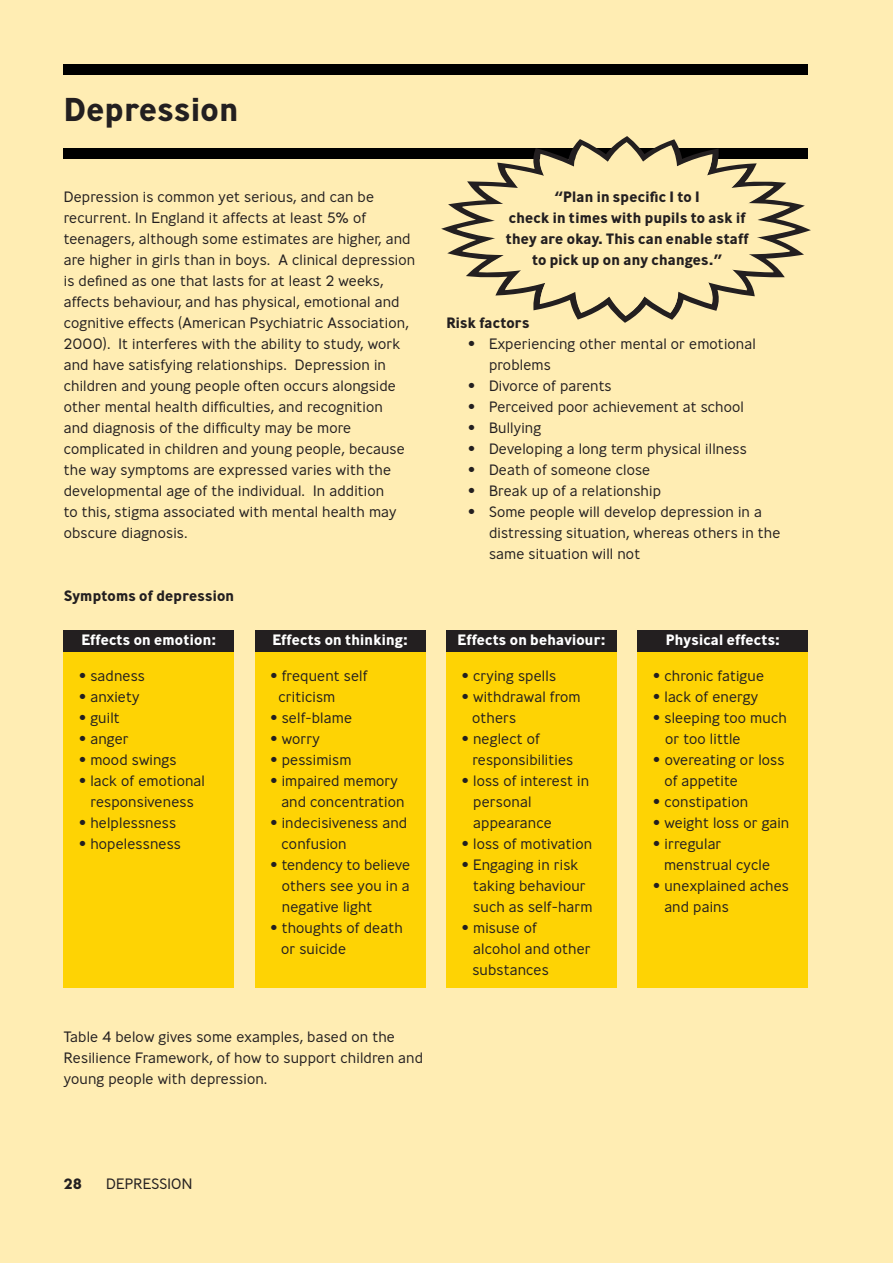
<style>
.page{position:relative;width:893px;height:1263px;background:#ffedb3}
.page>*{position:absolute;margin:0;border:0;box-sizing:border-box;transform-origin:0 0}
.t1{font:700 33px "Ministry";color:#231f20}
.t2{font:300 15px/21px "Ministry";color:#231f20}
.t3{font:700 15px "Ministry";color:#231f20}
.t4{font:700 15px "Ministry";color:#fff}
</style>
<div class="page">
<div style="left:64px;top:64px;width:744px;height:10px;background:#000"></div>
<div style="left:64px;top:652px;width:170px;height:336px;background:#fed304"></div>
<div style="left:255px;top:652px;width:170px;height:336px;background:#fed304"></div>
<div style="left:446px;top:652px;width:171px;height:336px;background:#fed304"></div>
<div style="left:638px;top:652px;width:170px;height:336px;background:#fed304"></div>
<div style="left:64px;top:631px;width:170px;height:21px;background:#231f20"></div>
<div style="left:255px;top:631px;width:170px;height:21px;background:#231f20"></div>
<div style="left:446px;top:631px;width:171px;height:21px;background:#231f20"></div>
<div style="left:638px;top:631px;width:170px;height:21px;background:#231f20"></div>
<div style="left:64px;top:148px;width:744px;height:10px;background:#000"></div>
<svg style="left:441px;top:136px;width:370px;height:187px"></svg>
<svg style="left:457px;top:142px;width:339px;height:173px"></svg>
<p class="t1" style="left:64px;top:88px;width:176px">Depression</p>
<p class="t2" style="left:64px;top:186px;width:353px">Depression is common yet serious, and can be recurrent. In England it affects at least 5% of teenagers, although some estimates are higher, and are higher in girls than in boys. A clinical depression is defined as one that lasts for at least 2 weeks, affects behaviour, and has physical, emotional and cognitive effects (American Psychiatric Association, 2000). It interferes with the ability to study, work and have satisfying relationships. Depression in children and young people often occurs alongside other mental health difficulties, and recognition<br>and diagnosis of the difficulty may be more complicated in children and young people, because the way symptoms are expressed varies with the developmental age of the individual. In addition<br>to this, stigma associated with mental health may obscure diagnosis.</p>
<p class="t3" style="left:554px;top:187px;width:147px">“Plan in specific 1 to 1</p>
<p class="t3" style="left:509px;top:208px;width:238px">check in times with pupils to ask if</p>
<p class="t3" style="left:506px;top:229px;width:244px">they are okay. This can enable staff</p>
<p class="t3" style="left:532px;top:250px;width:192px">to pick up on any changes.”</p>
<p class="t3" style="left:446px;top:313px;width:85px">Risk factors</p>
<p class="t2" style="left:468px;top:333px;width:290px">• Experiencing other mental or emotional</p>
<p class="t2" style="left:489px;top:354px;width:63px">problems</p>
<p class="t2" style="left:468px;top:375px;width:145px">• Divorce of parents</p>
<p class="t2" style="left:468px;top:396px;width:278px">• Perceived poor achievement at school</p>
<p class="t2" style="left:468px;top:417px;width:75px">• Bullying</p>
<p class="t2" style="left:468px;top:438px;width:281px">• Developing a long term physical illness</p>
<p class="t2" style="left:468px;top:459px;width:184px">• Death of someone close</p>
<p class="t2" style="left:468px;top:480px;width:195px">• Break up of a relationship</p>
<p class="t2" style="left:468px;top:501px;width:296px">• Some people will develop depression in a</p>
<p class="t2" style="left:489px;top:522px;width:293px">distressing situation, whereas others in the same situation will not</p>
<p class="t3" style="left:64px;top:586px;width:172px">Symptoms of depression</p>
<p class="t4" style="left:81px;top:630px;width:136px">Effects on emotion:</p>
<p class="t4" style="left:272px;top:630px;width:137px">Effects on thinking:</p>
<p class="t4" style="left:457px;top:630px;width:150px">Effects on behaviour:</p>
<p class="t4" style="left:666px;top:630px;width:116px">Physical effects:</p>
<p class="t2" style="left:79px;top:665px;width:68px">• sadness</p>
<p class="t2" style="left:79px;top:686px;width:63px">• anxiety</p>
<p class="t2" style="left:79px;top:707px;width:43px">• guilt</p>
<p class="t2" style="left:79px;top:728px;width:52px">• anger</p>
<p class="t2" style="left:79px;top:749px;width:99px">• mood swings</p>
<p class="t2" style="left:79px;top:770px;width:128px">• lack of emotional</p>
<p class="t2" style="left:91px;top:791px;width:105px">responsiveness</p>
<p class="t2" style="left:79px;top:812px;width:99px">• helplessness</p>
<p class="t2" style="left:79px;top:833px;width:104px">• hopelessness</p>
<p class="t2" style="left:270px;top:665px;width:99px">• frequent self</p>
<p class="t2" style="left:279px;top:686px;width:58px">criticism</p>
<p class="t2" style="left:270px;top:707px;width:84px">• self-blame</p>
<p class="t2" style="left:270px;top:728px;width:52px">• worry</p>
<p class="t2" style="left:270px;top:749px;width:83px">• pessimism</p>
<p class="t2" style="left:270px;top:770px;width:130px">• impaired memory</p>
<p class="t2" style="left:281px;top:791px;width:125px">and concentration</p>
<p class="t2" style="left:270px;top:812px;width:139px">• indecisiveness and</p>
<p class="t2" style="left:282px;top:833px;width:67px">confusion</p>
<p class="t2" style="left:270px;top:854px;width:142px">• tendency to believe</p>
<p class="t2" style="left:282px;top:875px;width:130px">others see you in a negative light</p>
<p class="t2" style="left:270px;top:917px;width:134px">• thoughts of death</p>
<p class="t2" style="left:281px;top:938px;width:67px">or suicide</p>
<p class="t2" style="left:64px;top:1026px;width:361px">Table 4 below gives some examples, based on the<br>Resilience Framework, of how to support children and young people with depression.</p>
<p class="t3" style="left:64px;top:1174px;width:20px">28</p>
<p class="t2" style="left:106px;top:1173px;width:88px">DEPRESSION</p>
<p class="t2" style="left:461px;top:665px;width:96px">• crying spells</p>
<p class="t2" style="left:461px;top:686px;width:121px">• withdrawal from</p>
<p class="t2" style="left:472px;top:707px;width:46px">others</p>
<p class="t2" style="left:461px;top:728px;width:80px">• neglect of</p>
<p class="t2" style="left:472px;top:749px;width:103px">responsibilities</p>
<p class="t2" style="left:461px;top:770px;width:129px">• loss of interest in</p>
<p class="t2" style="left:473px;top:791px;width:60px">personal</p>
<p class="t2" style="left:473px;top:812px;width:80px">appearance</p>
<p class="t2" style="left:461px;top:833px;width:132px">• loss of motivation</p>
<p class="t2" style="left:461px;top:854px;width:119px">• Engaging in risk</p>
<p class="t2" style="left:473px;top:875px;width:121px">taking behaviour such as self-harm</p>
<p class="t2" style="left:472px;top:917px;width:120px;text-indent:-11px">• misuse of<br>alcohol and other substances</p>
<p class="t2" style="left:653px;top:665px;width:113px">• chronic fatigue</p>
<p class="t2" style="left:653px;top:686px;width:107px">• lack of energy</p>
<p class="t2" style="left:653px;top:707px;width:136px">• sleeping too much</p>
<p class="t2" style="left:665px;top:728px;width:77px">or too little</p>
<p class="t2" style="left:653px;top:749px;width:133px">• overeating or loss</p>
<p class="t2" style="left:664px;top:770px;width:75px">of appetite</p>
<p class="t2" style="left:653px;top:791px;width:97px">• constipation</p>
<p class="t2" style="left:653px;top:812px;width:138px">• weight loss or gain</p>
<p class="t2" style="left:653px;top:833px;width:70px">• irregular</p>
<p class="t2" style="left:664px;top:854px;width:108px">menstrual cycle</p>
<p class="t2" style="left:653px;top:875px;width:138px">• unexplained aches</p>
<p class="t2" style="left:664px;top:896px;width:66px">and pains</p>
</div>
